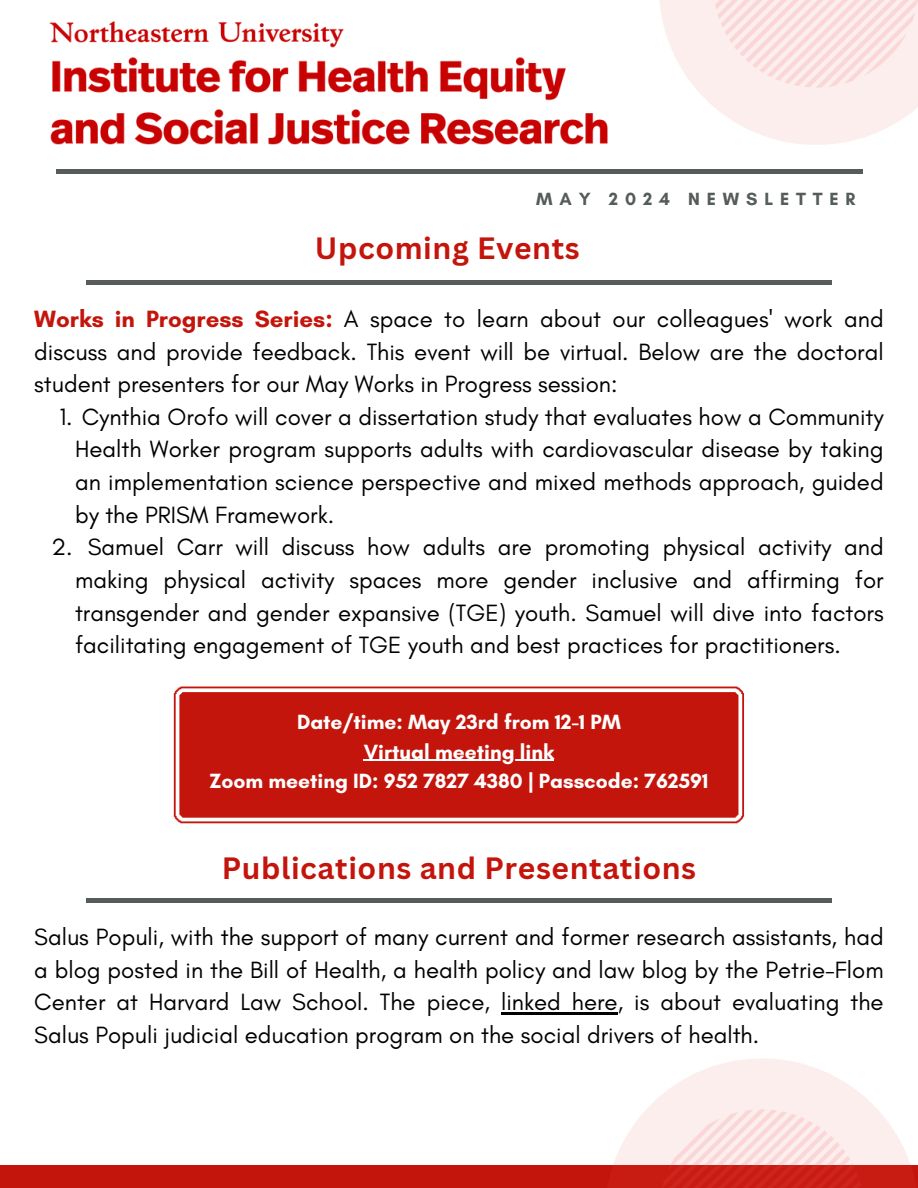
<style>
.page{position:relative;width:918px;height:1188px;background:#fff}
.page>*{position:absolute;margin:0;border:0;box-sizing:border-box;transform-origin:0 0}
.t1{font:700 30px "Canva Sans";letter-spacing:.02em;color:#c4150c}
.t2{font:24px/32.7px "Glacial Indifference";color:#000;text-align:justify}
.t3{font:700 21px/29.2px "Glacial Indifference";color:#fff;text-align:center}
.t4{font:700 18px "Glacial Indifference";letter-spacing:.38em;color:#565b5b}
.s1{font-weight:700;color:#c4150c}
</style>
<div class="page">
<img style="left:49px;top:21px;width:615px;height:149px">
<hr style="left:56px;top:170px;width:806px;height:4px;background:#565b5b">
<hr style="left:86px;top:281px;width:746px;height:4px;background:#565b5b">
<div style="left:0;top:1165px;width:918px;height:23px;background:#c4150c"></div>
<div style="left:659px;top:0;width:259px;height:145px;background:linear-gradient(to bottom,#fdeeee,#fef7f7)"></div>
<svg style="left:713px;top:0;width:205px;height:88px;fill:#fdeeee"></svg>
<svg style="left:174px;top:687px;width:570px;height:136px;fill:#c4150c"></svg>
<svg style="left:176px;top:688px;width:566px;height:133px;fill:#c4150c"></svg>
<hr style="left:364px;top:760px;width:190px;height:1px;background:#fff">
<hr style="left:86px;top:899px;width:746px;height:4px;background:#565b5b">
<hr style="left:501px;top:1012px;width:117px;height:3px;background:#000">
<svg style="left:613px;top:1058px;width:298px;height:107px;fill:#fdeeee"></svg>
<svg style="left:659px;top:1109px;width:206px;height:79px"></svg>
<p class="t4" style="left:536px;top:188px;width:321px">MAY 2024 NEWSLETTER</p>
<h1 class="t1" style="left:315px;top:227px;width:266px">Upcoming Events</h1>
<h2 class="t2" style="left:34px;top:302px;width:851px"><span class="s1">Works in Progress Series:</span> A space to learn about our colleagues' work and discuss and provide feedback. This event will be virtual. Below are the doctoral student presenters for our May Works in Progress session:</h2>
<p class="t2" style="left:75px;top:400px;width:810px;text-indent:-16px">1. Cynthia Orofo will cover a dissertation study that evaluates how a Community Health Worker program supports adults with cardiovascular disease by taking an implementation science perspective and mixed methods approach, guided by the PRISM Framework.</p>
<p class="t2" style="left:75px;top:531px;width:810px;text-indent:13px">Samuel Carr will discuss how adults are promoting physical activity and making physical activity spaces more gender inclusive and affirming for transgender and gender expansive (TGE) youth. Samuel will dive into factors facilitating engagement of TGE youth and best practices for practitioners.</p>
<p class="t2" style="left:52px;top:531px;width:23px">2.</p>
<p class="t3" style="left:297px;top:707px;width:325px">Date/time: May 23rd from 12-1 PM</p>
<h3 class="t3" style="left:210px;top:737px;width:500px">Virtual meeting link<br>Zoom meeting ID: 952 7827 4380 | Passcode: 762591</h3>
<h1 class="t1" style="left:222px;top:847px;width:476px">Publications and Presentations</h1>
<h2 class="t2" style="left:34px;top:920px;width:851px">Salus Populi, with the support of many current and former research assistants, had a blog posted in the Bill of Health, a health policy and law blog by the Petrie-Flom Center at Harvard Law School. The piece, linked here, is about evaluating the Salus Populi judicial education program on the social drivers of health.</h2>
</div>
